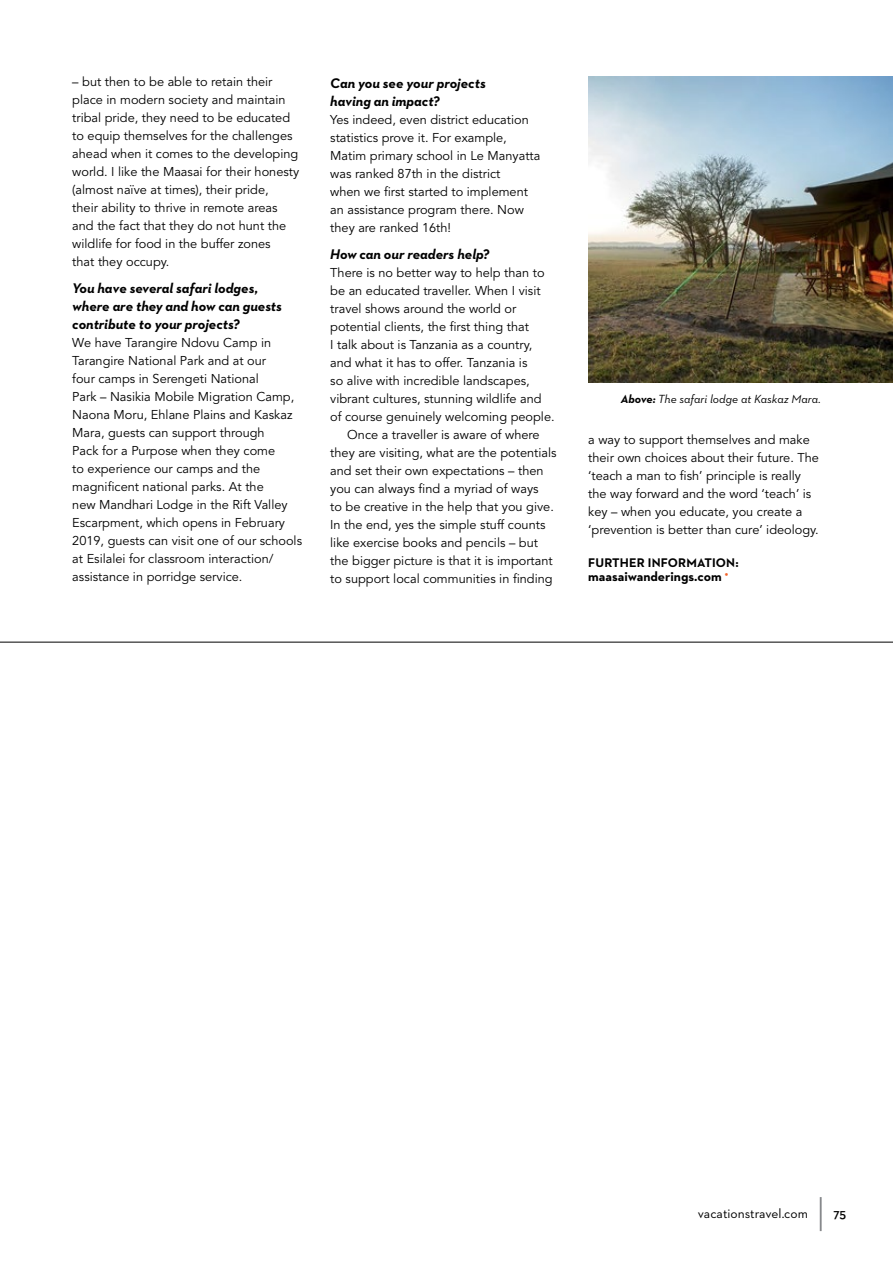
<style>
.page{position:relative;width:893px;height:1263px;background:#fff}
.page>*{position:absolute;margin:0;border:0;box-sizing:border-box;transform-origin:0 0}
.t1{font:italic 700 14.25px/18px "Neutraface 2 Text";color:#000}
.t2{font:700 13.5px "Neutraface 2 Text";color:#000}
.t3{font:13.5px "Neutraface 2 Text";color:#000}
.t4{font:600 13.5px "Neutraface 2 Text";color:#000}
.t5{font:12.75px/18px "Avenir";color:#000}
.t6{font:700 12.75px "Neutraface 2 Text";letter-spacing:.01em;color:#000}
.t7{font:italic 12px "Neutraface 2 Text";color:#000}
.s1{font-weight:700}
</style>
<div class="page">
<hr style="left:820px;top:1197px;width:2px;height:34px;background:#87898c">
<img style="left:588px;top:77px;width:305px;height:306px">
<hr style="left:0;top:642px;width:893px;height:1px;background:#000">
<p class="t5" style="left:72px;top:73px;width:228px">– but then to be able to retain their place in modern society and maintain tribal pride, they need to be educated to equip themselves for the challenges ahead when it comes to the developing world. I like the Maasai for their honesty (almost naïve at times), their pride,<br>their ability to thrive in remote areas and the fact that they do not hunt the wildlife for food in the buffer zones<br>that they occupy.</p>
<p class="t1" style="left:72px;top:279px;width:211px">You have several safari lodges, where are they and how can guests contribute to your projects?</p>
<p class="t5" style="left:72px;top:334px;width:231px">We have Tarangire Ndovu Camp in Tarangire National Park and at our<br>four camps in Serengeti National<br>Park – Nasikia Mobile Migration Camp, Naona Moru, Ehlane Plains and Kaskaz Mara, guests can support through<br>Pack for a Purpose when they come<br>to experience our camps and the magnificent national parks. At the<br>new Mandhari Lodge in the Rift Valley Escarpment, which opens in February 2019, guests can visit one of our schools at Esilalei for classroom interaction/ assistance in porridge service.</p>
<p class="t1" style="left:330px;top:74px;width:157px">Can you see your projects having an impact?</p>
<p class="t5" style="left:330px;top:111px;width:212px">Yes indeed, even district education statistics prove it. For example,<br>Matim primary school in Le Manyatta was ranked 87th in the district<br>when we first started to implement an assistance program there. Now they are ranked 16th!</p>
<p class="t1" style="left:330px;top:245px;width:161px">How can our readers help?</p>
<p class="t5" style="left:330px;top:264px;width:216px">There is no better way to help than to</p>
<p class="t5" style="left:330px;top:282px;width:212px">be an educated traveller. When I visit</p>
<p class="t5" style="left:330px;top:300px;width:188px">travel shows around the world or</p>
<p class="t5" style="left:330px;top:318px;width:200px">potential clients, the first thing that</p>
<p class="t5" style="left:330px;top:336px;width:203px">I talk about is Tanzania as a country,</p>
<p class="t5" style="left:330px;top:354px;width:199px">and what it has to offer. Tanzania is</p>
<p class="t5" style="left:330px;top:372px;width:201px">so alive with incredible landscapes,</p>
<p class="t5" style="left:330px;top:390px;width:213px">vibrant cultures, stunning wildlife and</p>
<p class="t5" style="left:330px;top:408px;width:226px">of course genuinely welcoming people.</p>
<p class="t5" style="left:347px;top:426px;width:194px">Once a traveller is aware of where</p>
<p class="t5" style="left:330px;top:444px;width:228px">they are visiting, what are the potentials</p>
<p class="t5" style="left:330px;top:462px;width:215px">and set their own expectations – then</p>
<p class="t5" style="left:330px;top:480px;width:210px">you can always find a myriad of ways</p>
<p class="t5" style="left:330px;top:498px;width:225px">to be creative in the help that you give.</p>
<p class="t5" style="left:330px;top:516px;width:217px">In the end, yes the simple stuff counts</p>
<p class="t5" style="left:330px;top:534px;width:209px">like exercise books and pencils – but</p>
<p class="t5" style="left:330px;top:552px;width:224px">the bigger picture is that it is important</p>
<p class="t5" style="left:330px;top:570px;width:224px">to support local communities in finding</p>
<p class="t7" style="left:621px;top:391px;width:201px"><span class="s1">Above:</span> The safari lodge at Kaskaz Mara.</p>
<p class="t5" style="left:588px;top:430px;width:232px">a way to support themselves and make their own choices about their future. The ‘teach a man to fish’ principle is really the way forward and the word ‘teach’ is key – when you educate, you create a ‘prevention is better than cure’ ideology.</p>
<p class="t6" style="left:588px;top:554px;width:152px">FURTHER INFORMATION:</p>
<p class="t2" style="left:588px;top:568px;width:142px">maasaiwanderings.com <sup>•</sup></p>
<p class="t3" style="left:698px;top:1205px;width:112px">vacationstravel.com</p>
<p class="t4" style="left:833px;top:1205px;width:14px">75</p>
</div>
